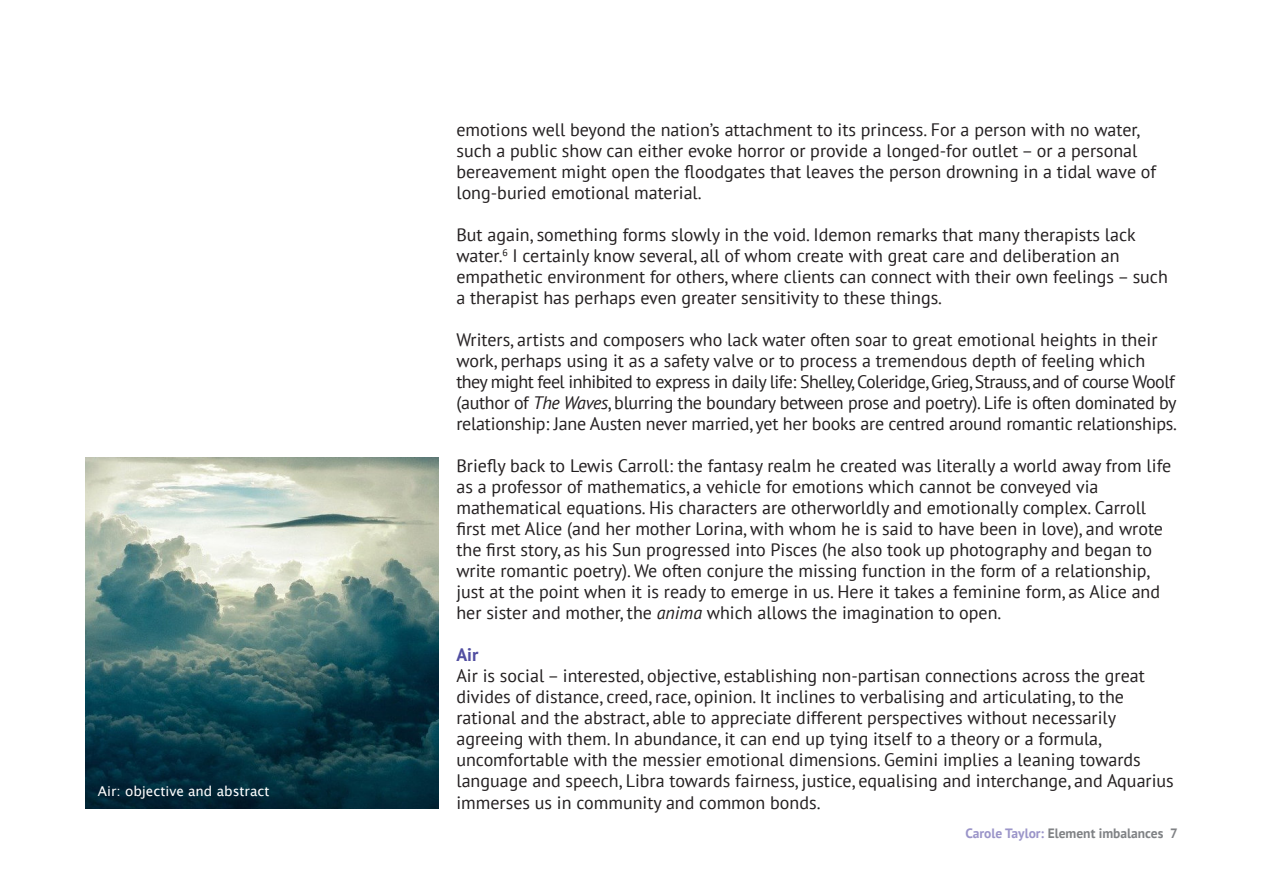
<style>
.page{position:relative;width:1263px;height:894px;background:#fff}
.page>*{position:absolute;margin:0;border:0;box-sizing:border-box;transform-origin:0 0}
.t1{font:18px/21px "PT Sans";color:#231f20}
.t2{font:700 18px "PT Sans";color:#524fa1}
.t3{font:700 13.5px "PT Sans";color:#808285}
.t4{font:13.5px "Lucida Grande";color:#fff}
.s1{font-style:italic}
.s2{color:#9b95c9}
</style>
<div class="page">
<img style="left:85px;top:458px;width:353px;height:350px">
<p class="t4" style="left:98px;top:785px;width:173px">Air: objective and abstract</p>
<p class="t1" style="left:456px;top:121px;width:701px">emotions well beyond the nation’s attachment to its princess. For a person with no water, such a public show can either evoke horror or provide a longed-for outlet – or a personal bereavement might open the floodgates that leaves the person drowning in a tidal wave of long-buried emotional material.</p>
<p class="t1" style="left:456px;top:226px;width:713px">But again, something forms slowly in the void. Idemon remarks that many therapists lack water.<sup>6</sup> I certainly know several, all of whom create with great care and deliberation an empathetic environment for others, where clients can connect with their own feelings – such a therapist has perhaps even greater sensitivity to these things.</p>
<p class="t1" style="left:456px;top:331px;width:722px">Writers, artists and composers who lack water often soar to great emotional heights in their work, perhaps using it as a safety valve or to process a tremendous depth of feeling which they might feel inhibited to express in daily life: Shelley, Coleridge, Grieg, Strauss, and of course Woolf (author of <span class="s1">The Waves</span>, blurring the boundary between prose and poetry). Life is often dominated by relationship: Jane Austen never married, yet her books are centred around romantic relationships.</p>
<p class="t1" style="left:456px;top:457px;width:716px">Briefly back to Lewis Carroll: the fantasy realm he created was literally a world away from life as a professor of mathematics, a vehicle for emotions which cannot be conveyed via mathematical equations. His characters are otherworldly and emotionally complex. Carroll first met Alice (and her mother Lorina, with whom he is said to have been in love), and wrote the first story, as his Sun progressed into Pisces (he also took up photography and began to write romantic poetry). We often conjure the missing function in the form of a relationship, just at the point when it is ready to emerge in us. Here it takes a feminine form, as Alice and her sister and mother, the <span class="s1">anima</span> which allows the imagination to open.</p>
<p class="t2" style="left:456px;top:647px;width:24px">Air</p>
<p class="t1" style="left:456px;top:667px;width:719px">Air is social – interested, objective, establishing non-partisan connections across the great divides of distance, creed, race, opinion. It inclines to verbalising and articulating, to the rational and the abstract, able to appreciate different perspectives without necessarily agreeing with them. In abundance, it can end up tying itself to a theory or a formula, uncomfortable with the messier emotional dimensions. Gemini implies a leaning towards language and speech, Libra towards fairness, justice, equalising and interchange, and Aquarius immerses us in community and common bonds.</p>
<p class="t3" style="left:965px;top:828px;width:214px"><span class="s2">Carole Taylor:</span> Element imbalances 7</p>
</div>
